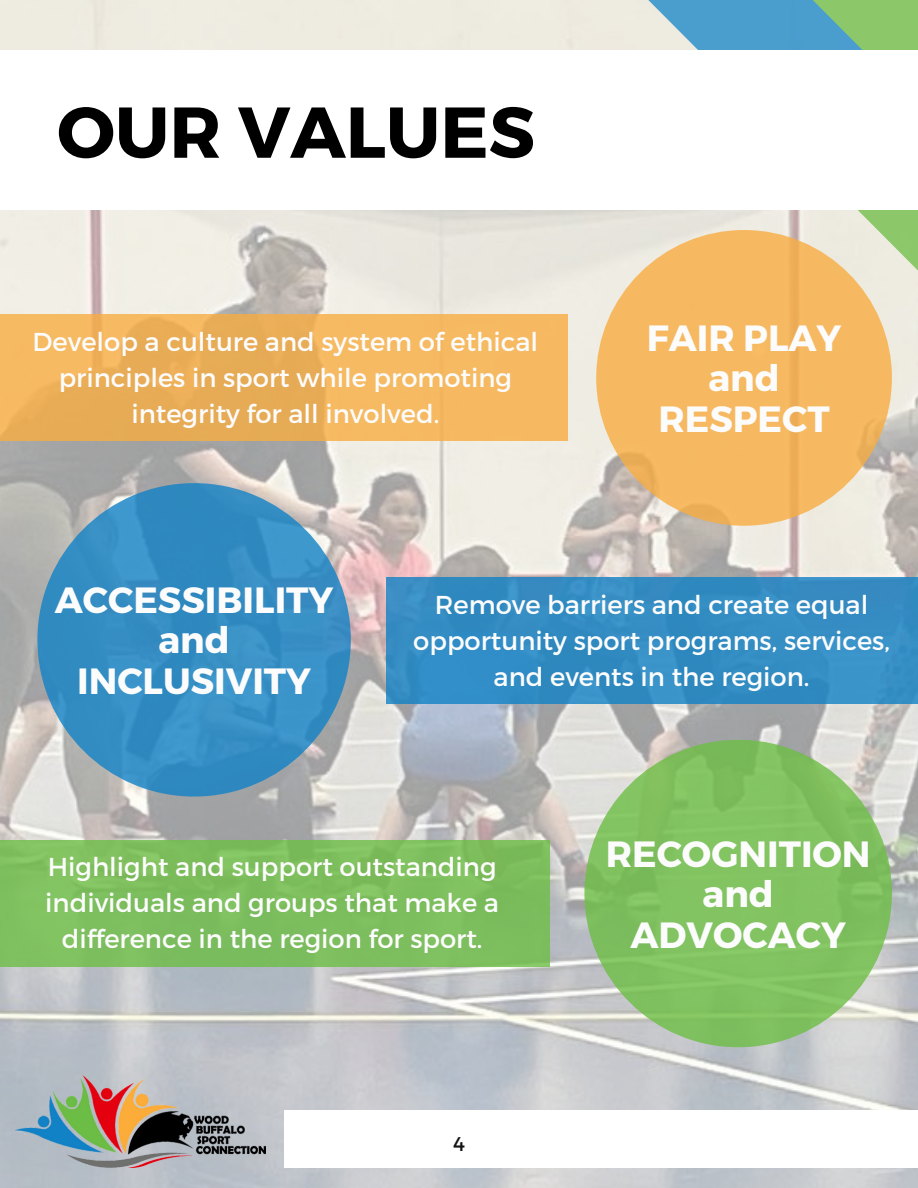
<style>
.page{position:relative;width:918px;height:1188px;background:#fff}
.page>*{position:absolute;margin:0;border:0;box-sizing:border-box;transform-origin:0 0}
.t1{font:700 71.85px "Montserrat";color:#000}
.t2{font:700 36.45px "Montserrat";color:#fcfcfc}
.t3{font:25.8px/36px "Montserrat";color:#fcfcfc;text-align:center}
.t4{font:19.8px "Montserrat";color:#131313}
</style>
<div class="page">
<img style="left:0;top:0;width:918px;height:1188px">
<div style="left:584px;top:740px;width:308px;height:307px;background:#82c261;border-radius:50%"></div>
<img style="left:15px;top:1076px;width:251px;height:92px">
<div style="left:37px;top:483px;width:314px;height:314px;background:#348cc2;border-radius:50%"></div>
<div style="left:596px;top:230px;width:296px;height:296px;background:#f6b962;border-radius:50%"></div>
<div style="left:0;top:315px;width:568px;height:126px;background:linear-gradient(to right,#eaae58,#f6b962)"></div>
<div style="left:386px;top:577px;width:532px;height:127px;background:#348cc3"></div>
<div style="left:0;top:840px;width:550px;height:127px;background:#7dbe5e"></div>
<svg style="left:626px;top:0;width:292px;height:307px"></svg>
<div style="left:0;top:50px;width:918px;height:159px;background:#fff"></div>
<div style="left:284px;top:1111px;width:634px;height:57px;background:#fff"></div>
<p class="t1" style="left:57px;top:85px;width:479px">OUR VALUES</p>
<p class="t3" style="left:33px;top:322px;width:507px">Develop a culture and system of ethical principles in sport while promoting integrity for all involved.</p>
<p class="t2" style="left:647px;top:314px;width:196px">FAIR PLAY</p>
<p class="t2" style="left:708px;top:355px;width:73px">and</p>
<p class="t2" style="left:658px;top:395px;width:173px">RESPECT</p>
<p class="t2" style="left:55px;top:576px;width:280px">ACCESSIBILITY</p>
<p class="t2" style="left:158px;top:617px;width:73px">and</p>
<p class="t2" style="left:77px;top:657px;width:235px">INCLUSIVITY</p>
<p class="t3" style="left:413px;top:585px;width:478px">Remove barriers and create equal opportunity sport programs, services, and events in the region.</p>
<p class="t3" style="left:45px;top:848px;width:455px">Highlight and support outstanding individuals and groups that make a difference in the region for sport.</p>
<p class="t4" style="left:453px;top:1131px;width:13px">4</p>
<p class="t2" style="left:606px;top:830px;width:266px">RECOGNITION</p>
<p class="t2" style="left:702px;top:870px;width:73px">and</p>
<p class="t2" style="left:631px;top:911px;width:217px">ADVOCACY</p>
</div>
